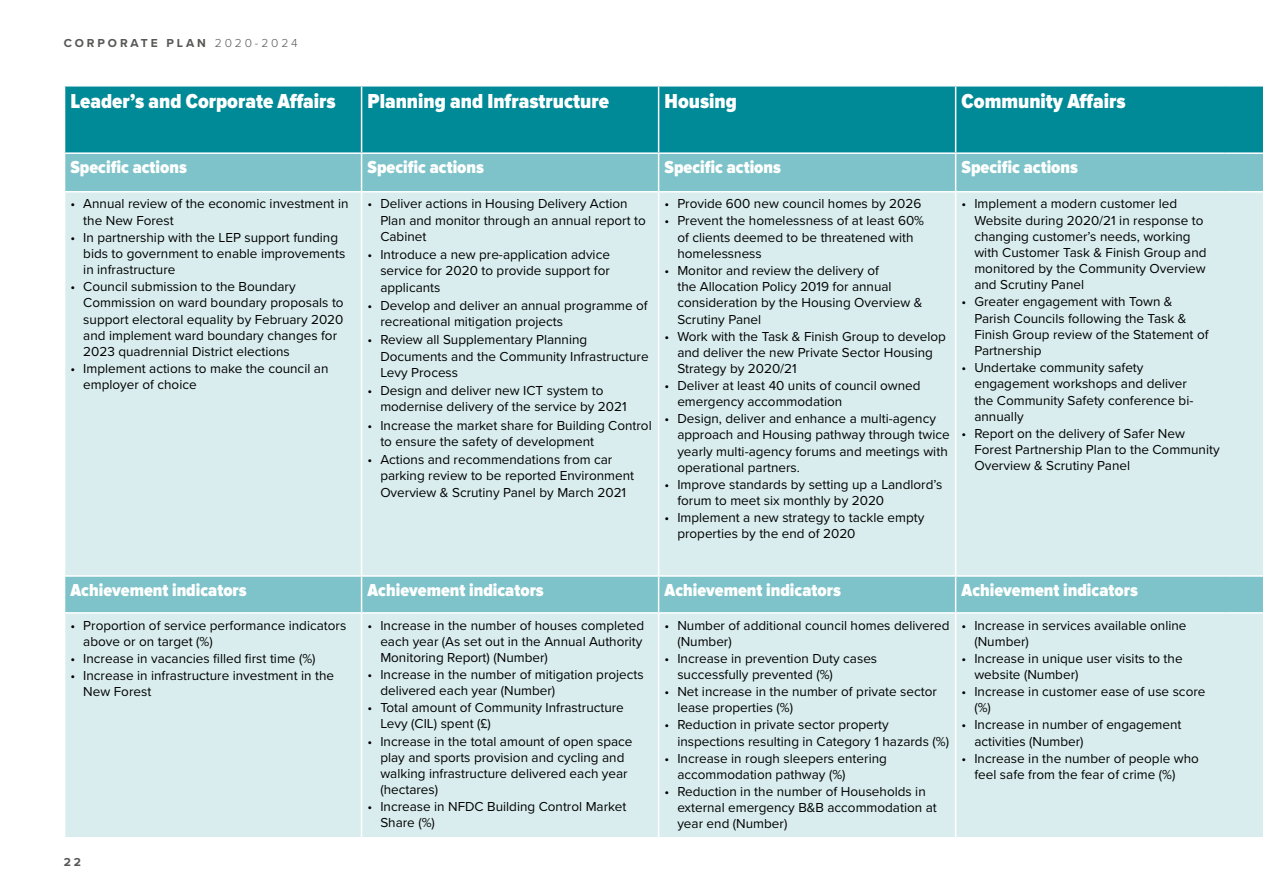
<style>
.page{position:relative;width:1263px;height:893px;background:#fff}
.page>*{position:absolute;margin:0;border:0;box-sizing:border-box;transform-origin:0 0}
.t1{font:900 21px "Proxima Nova Cond";color:#fff}
.t2{font:900 18px "Proxima Nova Cond";color:#fff}
.t3{font:13.5px/16.2px "Proxima Nova";color:#000}
.t4{font:700 12px "Proxima Nova";letter-spacing:.24em;color:#575756}
.s1{font-weight:300}
</style>
<div class="page">
<div style="left:65px;top:87px;width:1198px;height:65px;background:#008996"></div>
<div style="left:65px;top:154px;width:1198px;height:37px;background:#7dc3c9"></div>
<div style="left:65px;top:193px;width:1198px;height:644px;background:#d9edef"></div>
<hr style="left:361px;top:87px;width:1px;height:65px;background:#fff">
<hr style="left:658px;top:87px;width:1px;height:65px;background:#fff">
<hr style="left:955px;top:87px;width:1px;height:65px;background:#fff">
<hr style="left:361px;top:154px;width:1px;height:37px;background:#fff">
<hr style="left:658px;top:154px;width:1px;height:37px;background:#fff">
<hr style="left:955px;top:154px;width:1px;height:37px;background:#fff">
<hr style="left:361px;top:193px;width:1px;height:382px;background:#fff">
<hr style="left:658px;top:193px;width:1px;height:382px;background:#fff">
<hr style="left:955px;top:193px;width:1px;height:382px;background:#fff">
<hr style="left:64px;top:575px;width:298px;height:2px;background:#fff">
<hr style="left:362px;top:575px;width:297px;height:2px;background:#fff">
<hr style="left:361px;top:577px;width:1px;height:35px;background:#fff">
<hr style="left:659px;top:575px;width:297px;height:2px;background:#fff">
<hr style="left:658px;top:577px;width:1px;height:35px;background:#fff">
<hr style="left:956px;top:575px;width:270px;height:2px;background:#fff">
<hr style="left:955px;top:577px;width:1px;height:35px;background:#fff">
<hr style="left:1226px;top:575px;width:37px;height:2px;background:#fff">
<hr style="left:64px;top:612px;width:298px;height:2px;background:#fff">
<hr style="left:362px;top:612px;width:297px;height:2px;background:#fff">
<hr style="left:361px;top:614px;width:1px;height:223px;background:#fff">
<hr style="left:659px;top:612px;width:297px;height:2px;background:#fff">
<hr style="left:658px;top:614px;width:1px;height:223px;background:#fff">
<hr style="left:956px;top:612px;width:270px;height:2px;background:#fff">
<hr style="left:955px;top:614px;width:1px;height:223px;background:#fff">
<hr style="left:1226px;top:612px;width:37px;height:2px;background:#fff">
<p class="t4" style="left:64px;top:34px;width:235px">CORPORATE PLAN <span class="s1">2020-2024</span></p>
<h1 class="t1" style="left:71px;top:90px;width:267px">Leader’s and Corporate Affairs</h1>
<h1 class="t1" style="left:368px;top:90px;width:243px">Planning and Infrastructure</h1>
<h1 class="t1" style="left:665px;top:90px;width:74px">Housing</h1>
<h1 class="t1" style="left:962px;top:90px;width:165px">Community Affairs</h1>
<h2 class="t2" style="left:71px;top:157px;width:118px">Specific actions</h2>
<h2 class="t2" style="left:368px;top:157px;width:118px">Specific actions</h2>
<h2 class="t2" style="left:665px;top:157px;width:118px">Specific actions</h2>
<h2 class="t2" style="left:962px;top:157px;width:118px">Specific actions</h2>
<p class="t3" style="left:83px;top:195px;width:267px;text-indent:-13px">• Annual review of the economic investment in the New Forest</p>
<p class="t3" style="left:83px;top:228px;width:263px;text-indent:-13px">• In partnership with the LEP support funding bids to government to enable improvements in infrastructure</p>
<p class="t3" style="left:83px;top:278px;width:262px;text-indent:-13px">• Council submission to the Boundary Commission on ward boundary proposals to support electoral equality by February 2020 and implement ward boundary changes for 2023 quadrennial District elections</p>
<p class="t3" style="left:83px;top:360px;width:247px;text-indent:-13px">• Implement actions to make the council an employer of choice</p>
<p class="t3" style="left:665px;top:195px;width:258px">• Provide 600 new council homes by 2026</p>
<p class="t3" style="left:677px;top:212px;width:248px;text-indent:-13px">• Prevent the homelessness of at least 60% of clients deemed to be threatened with homelessness</p>
<p class="t3" style="left:677px;top:262px;width:247px;text-indent:-13px">• Monitor and review the delivery of<br>the Allocation Policy 2019 for annual consideration by the Housing Overview &amp;<br>Scrutiny Panel</p>
<p class="t3" style="left:677px;top:327px;width:270px;text-indent:-13px">• Work with the Task &amp; Finish Group to develop and deliver the new Private Sector Housing<br>Strategy by 2020/21</p>
<p class="t3" style="left:677px;top:377px;width:245px;text-indent:-13px">• Deliver at least 40 units of council owned emergency accommodation</p>
<p class="t3" style="left:677px;top:410px;width:274px;text-indent:-13px">• Design, deliver and enhance a multi-agency approach and Housing pathway through twice yearly multi-agency forums and meetings with operational partners.</p>
<p class="t3" style="left:677px;top:476px;width:267px;text-indent:-13px">• Improve standards by setting up a Landlord’s forum to meet six monthly by 2020</p>
<p class="t3" style="left:677px;top:509px;width:249px;text-indent:-13px">• Implement a new strategy to tackle empty properties by the end of 2020</p>
<p class="t3" style="left:974px;top:195px;width:234px;text-indent:-13px">• Implement a modern customer led Website during 2020/21 in response to changing customer’s needs, working with Customer Task &amp; Finish Group and monitored by the Community Overview and Scrutiny Panel</p>
<p class="t3" style="left:974px;top:293px;width:236px;text-indent:-13px">• Greater engagement with Town &amp;<br>Parish Councils following the Task &amp;<br>Finish Group review of the Statement of<br>Partnership</p>
<p class="t3" style="left:974px;top:359px;width:221px;text-indent:-13px">• Undertake community safety engagement workshops and deliver the Community Safety conference bi&shy;annually</p>
<p class="t3" style="left:974px;top:425px;width:247px;text-indent:-13px">• Report on the delivery of Safer New<br>Forest Partnership Plan to the Community<br>Overview &amp; Scrutiny Panel</p>
<p class="t3" style="left:380px;top:195px;width:267px;text-indent:-13px">• Deliver actions in Housing Delivery Action<br>Plan and monitor through an annual report to<br>Cabinet</p>
<p class="t3" style="left:380px;top:246px;width:231px;text-align:justify;text-indent:-13px">• Introduce a new pre-application advice service for 2020 to provide support for applicants</p>
<p class="t3" style="left:380px;top:297px;width:269px;text-indent:-13px">• Develop and deliver an annual programme of recreational mitigation projects</p>
<p class="t3" style="left:380px;top:331px;width:270px;text-indent:-13px">• Review all Supplementary Planning<br>Documents and the Community Infrastructure<br>Levy Process</p>
<p class="t3" style="left:380px;top:382px;width:248px;text-indent:-13px">• Design and deliver new ICT system to modernise delivery of the service by 2021</p>
<p class="t3" style="left:380px;top:416px;width:273px;text-indent:-13px">• Increase the market share for Building Control to ensure the safety of development</p>
<p class="t3" style="left:380px;top:451px;width:255px;text-indent:-13px">• Actions and recommendations from car parking review to be reported Environment<br>Overview &amp; Scrutiny Panel by March 2021</p>
<h2 class="t2" style="left:71px;top:580px;width:178px">Achievement indicators</h2>
<h2 class="t2" style="left:368px;top:580px;width:178px">Achievement indicators</h2>
<h2 class="t2" style="left:665px;top:580px;width:178px">Achievement indicators</h2>
<h2 class="t2" style="left:962px;top:580px;width:178px">Achievement indicators</h2>
<p class="t3" style="left:83px;top:616px;width:264px;text-indent:-13px">• Proportion of service performance indicators above or on target (%)</p>
<p class="t3" style="left:71px;top:650px;width:247px">• Increase in vacancies filled first time (%)</p>
<p class="t3" style="left:83px;top:667px;width:252px;text-indent:-13px">• Increase in infrastructure investment in the<br>New Forest</p>
<p class="t3" style="left:677px;top:616px;width:274px;text-indent:-13px">• Number of additional council homes delivered (Number)</p>
<p class="t3" style="left:677px;top:650px;width:201px;text-indent:-13px">• Increase in prevention Duty cases successfully prevented (%)</p>
<p class="t3" style="left:677px;top:683px;width:261px;text-indent:-13px">• Net increase in the number of private sector lease properties (%)</p>
<p class="t3" style="left:677px;top:716px;width:273px;text-indent:-13px">• Reduction in private sector property inspections resulting in Category 1 hazards (%)</p>
<p class="t3" style="left:677px;top:749px;width:211px;text-indent:-13px">• Increase in rough sleepers entering accommodation pathway (%)</p>
<p class="t3" style="left:677px;top:783px;width:261px;text-indent:-13px">• Reduction in the number of Households in external emergency B&amp;B accommodation at year end (Number)</p>
<p class="t3" style="left:380px;top:616px;width:265px;text-align:justify;text-indent:-13px">• Increase in the number of houses completed each year (As set out in the Annual Authority Monitoring Report) (Number)</p>
<p class="t3" style="left:380px;top:666px;width:265px;text-indent:-13px">• Increase in the number of mitigation projects delivered each year (Number)</p>
<p class="t3" style="left:380px;top:699px;width:245px;text-indent:-13px">• Total amount of Community Infrastructure<br>Levy (CIL) spent (£)</p>
<p class="t3" style="left:380px;top:732px;width:254px;text-indent:-13px">• Increase in the total amount of open space play and sports provision and cycling and walking infrastructure delivered each year (hectares)</p>
<p class="t3" style="left:380px;top:798px;width:247px;text-indent:-13px">• Increase in NFDC Building Control Market<br>Share (%)</p>
<p class="t3" style="left:974px;top:616px;width:214px;text-indent:-13px">• Increase in services available online (Number)</p>
<p class="t3" style="left:974px;top:650px;width:210px;text-indent:-13px">• Increase in unique user visits to the website (Number)</p>
<p class="t3" style="left:974px;top:683px;width:233px;text-indent:-13px">• Increase in customer ease of use score (%)</p>
<p class="t3" style="left:974px;top:716px;width:209px;text-indent:-13px">• Increase in number of engagement activities (Number)</p>
<p class="t3" style="left:974px;top:749px;width:226px;text-indent:-13px">• Increase in the number of people who feel safe from the fear of crime (%)</p>
<p class="t4" style="left:64px;top:853px;width:19px">22</p>
</div>
